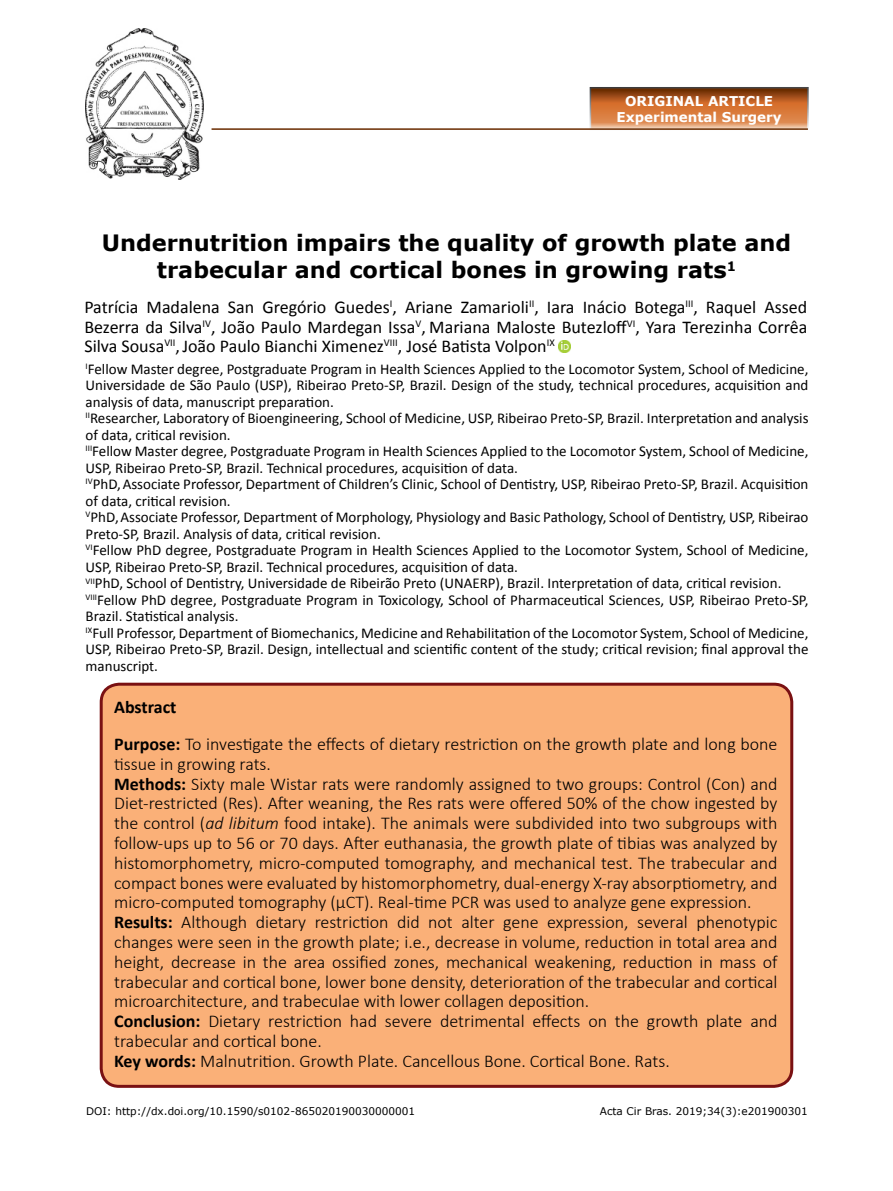
<style>
.page{position:relative;width:893px;height:1191px;background:#fff}
.page>*{position:absolute;margin:0;border:0;box-sizing:border-box;transform-origin:0 0}
.t1{font:700 22.5px/27px "Verdana";color:#000;text-align:center}
.t2{font:300 18px/19.8px "Calibri";color:#000}
.t3{font:18px/19.5px "Calibri";color:#000;text-align:justify}
.t4{font:15px/16.5px "Calibri";color:#000}
.t5{font:700 13.5px/16.2px "Verdana";color:#fff;text-align:center}
.t6{font:10.5px "Verdana";color:#000}
.s1{font-weight:700}
.s2{font-style:italic}
</style>
<div class="page">
<svg style="left:559px;top:340px;width:12px;height:12px"></svg>
<svg style="left:593px;top:90px;width:213px;height:37px;background:#c66f37"></svg>
<img style="left:85px;top:29px;width:118px;height:151px">
<div style="left:101px;top:684px;width:691px;height:402px;background:#fab078;border-radius:18px"></div>
<div style="left:100px;top:682px;width:693px;height:405px;border:3px solid #7a1113;border-radius:18px"></div>
<hr style="left:212px;top:128px;width:596px;height:2px;background:#6a2c00">
<p class="t5" style="left:617px;top:92px;width:167px">ORIGINAL ARTICLE<br>Experimental Surgery</p>
<h1 class="t1" style="left:102px;top:229px;width:691px">Undernutrition impairs the quality of growth plate and trabecular and cortical bones in growing rats<sup>1</sup></h1>
<p class="t3" style="left:84px;top:297px;width:724px">Patrícia Madalena San Gregório Guedes<sup>I</sup>, Ariane Zamarioli<sup>II</sup>, Iara Inácio Botega<sup>III</sup>, Raquel Assed Bezerra da Silva<sup>IV</sup>, João Paulo Mardegan Issa<sup>V</sup>, Mariana Maloste Butezloff<sup>VI</sup>, Yara Terezinha Corrêa Silva Sousa<sup>VII</sup>,João Paulo Bianchi Ximenez<sup>VIII</sup>, José Batista Volpon<sup>IX</sup></p>
<p class="t4" style="left:86px;top:360px;width:724px"><sup>I</sup>Fellow Master degree, Postgraduate Program in Health Sciences Applied to the Locomotor System, School of Medicine, Universidade de São Paulo (USP), Ribeirao Preto-SP, Brazil. Design of the study, technical procedures, acquisition and analysis of data, manuscript preparation.<br><sup>II</sup>Researcher, Laboratory of Bioengineering, School of Medicine, USP, Ribeirao Preto-SP, Brazil. Interpretation and analysis of data, critical revision.<br><sup>III</sup>Fellow Master degree, Postgraduate Program in Health Sciences Applied to the Locomotor System, School of Medicine, USP, Ribeirao Preto-SP, Brazil. Technical procedures, acquisition of data.<br><sup>IV</sup>PhD,Associate Professor, Department of Children’s Clinic, School of Dentistry, USP, Ribeirao Preto-SP, Brazil. Acquisition of data, critical revision.<br><sup>V</sup>PhD,Associate Professor, Department of Morphology, Physiology and Basic Pathology, School of Dentistry, USP, Ribeirao Preto-SP, Brazil. Analysis of data, critical revision.<br><sup>VI</sup>Fellow PhD degree, Postgraduate Program in Health Sciences Applied to the Locomotor System, School of Medicine, USP, Ribeirao Preto-SP, Brazil. Technical procedures, acquisition of data.<br><sup>VII</sup>PhD, School of Dentistry, Universidade de Ribeirão Preto (UNAERP), Brazil. Interpretation of data, critical revision.<br><sup>VIII</sup>Fellow PhD degree, Postgraduate Program in Toxicology, School of Pharmaceutical Sciences, USP, Ribeirao Preto-SP, Brazil. Statistical analysis.<br><sup>IX</sup>Full Professor, Department of Biomechanics, Medicine and Rehabilitation of the Locomotor System, School of Medicine, USP, Ribeirao Preto-SP, Brazil. Design, intellectual and scientific content of the study; critical revision; final approval the manuscript.</p>
<p class="t2" style="left:114px;top:688px;width:665px;line-height:36.8px"><span class="s1">Abstract<br>Purpose:</span> To investigate the effects of dietary restriction on the growth plate and long bone</p>
<p class="t2" style="left:114px;top:753px;width:665px">tissue in growing rats.<br><span class="s1">Methods:</span> Sixty male Wistar rats were randomly assigned to two groups: Control (Con) and Diet-restricted (Res). After weaning, the Res rats were offered 50% of the chow ingested by the control (<span class="s2">ad libitum</span> food intake). The animals were subdivided into two subgroups with follow-ups up to 56 or 70 days. After euthanasia, the growth plate of tibias was analyzed by histomorphometry, micro-computed tomography, and mechanical test. The trabecular and compact bones were evaluated by histomorphometry, dual-energy X-ray absorptiometry, and micro-computed tomography (μCT). Real-time PCR was used to analyze gene expression.<br><span class="s1">Results:</span> Although dietary restriction did not alter gene expression, several phenotypic changes were seen in the growth plate; i.e., decrease in volume, reduction in total area and height, decrease in the area ossified zones, mechanical weakening, reduction in mass of trabecular and cortical bone, lower bone density, deterioration of the trabecular and cortical microarchitecture, and trabeculae with lower collagen deposition.<br><span class="s1">Conclusion:</span> Dietary restriction had severe detrimental effects on the growth plate and trabecular and cortical bone.<br><span class="s1">Key words:</span> Malnutrition. Growth Plate. Cancellous Bone. Cortical Bone. Rats.</p>
<p class="t6" style="left:86px;top:1103px;width:331px">DOI: http://dx.doi.org/10.1590/s0102-865020190030000001</p>
<p class="t6" style="left:600px;top:1103px;width:210px">Acta Cir Bras. 2019;34(3):e201900301</p>
</div>
